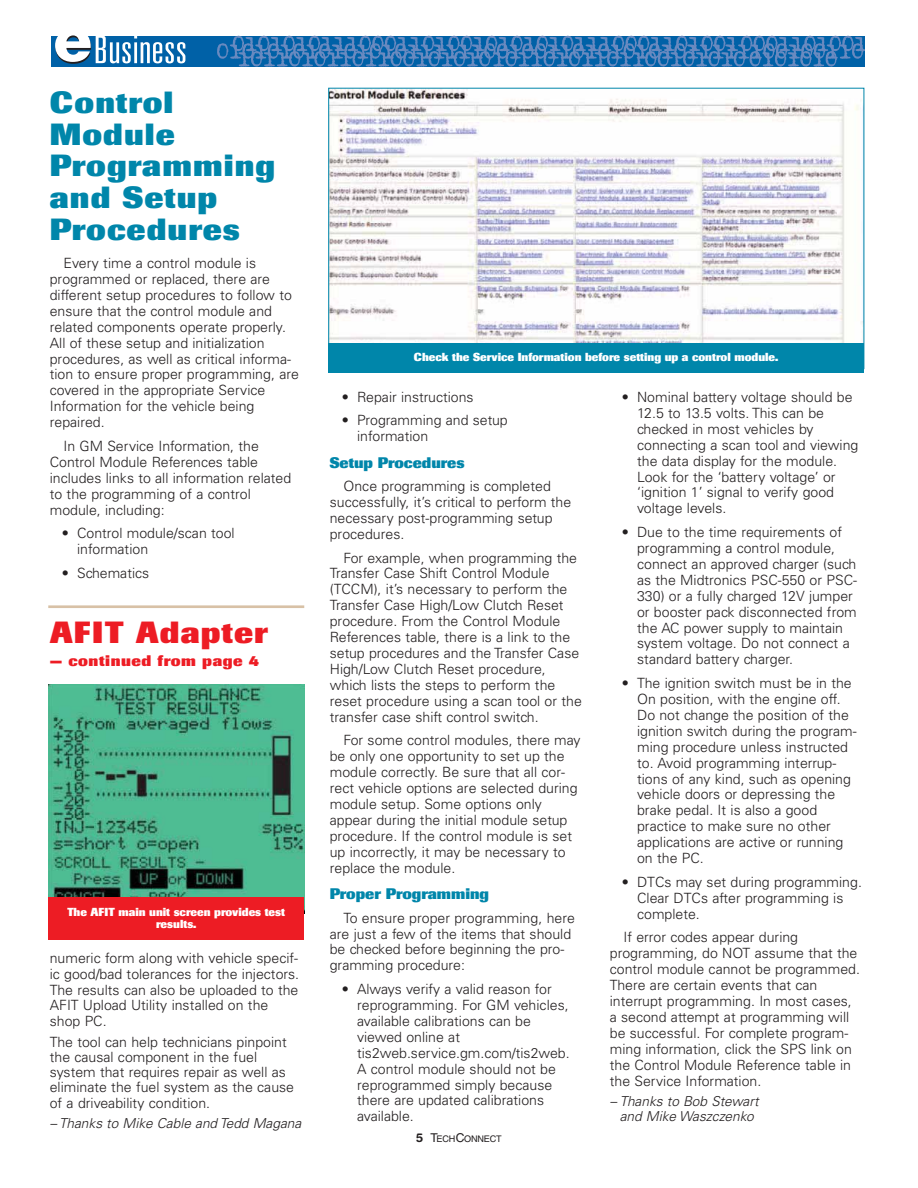
<style>
.page{position:relative;width:918px;height:1188px;background:#fff}
.page>*{position:absolute;margin:0;border:0;box-sizing:border-box;transform-origin:0 0}
.t1{font:800 30.3px/31.8px "Imago";letter-spacing:.035em;color:#0086aa;scale:1.04 1}
.t2{font:800 30.3px "Imago";letter-spacing:.035em;color:#ed1c24;scale:1.04 1}
.t3{font:800 15.15px "Imago";color:#0086aa}
.t4{font:800 15.15px "Imago";letter-spacing:.035em;color:#ed1c24;scale:1.04 1}
.t5{font:300 14.1px/15.9px "Univers";color:#231f20}
.t6{font:italic 300 13.65px/15.1px "Univers";color:#231f20;text-align:center}
.t7{font:800 11.55px/12.1px "Imago";color:#fff;text-align:center;scale:.95 1}
.t8{font:9.15px "Helvetica";letter-spacing:-.02em;color:#231f20}
.s1{font-family:"Helvetica Rounded";font-weight:700;font-size:12.15px}
.s2{font-size:12.15px}
</style>
<div class="page">
<div style="left:51px;top:36px;width:813px;height:30px;background:#0061a7"></div>
<svg style="left:55px;top:35px;width:130px;height:29px"></svg>
<svg style="left:217px;top:36px;width:647px;height:31px"></svg>
<img style="left:48px;top:685px;width:256px;height:213px">
<div style="left:48px;top:898px;width:256px;height:42px;background:#ed1c24"></div>
<img style="left:330px;top:90px;width:529px;height:253px">
<div style="left:328px;top:343px;width:536px;height:30px;background:#0086aa"></div>
<hr style="left:48px;top:605px;width:256px;height:3px;background:#d8c1a6">
<h1 class="t1" style="left:50px;top:89px;width:218px">Control<br>Module<br>Programming and Setup<br>Procedures</h1>
<p class="t5" style="left:50px;top:256px;width:251px;text-indent:14px">Every time a control module is programmed or replaced, there are different setup procedures to follow to ensure that the control module and related components operate properly.<br>All of these setup and initialization procedures, as well as critical informa&shy;tion to ensure proper programming, are covered in the appropriate Service Information for the vehicle being repaired.</p>
<p class="t5" style="left:50px;top:439px;width:243px;text-indent:14px">In GM Service Information, the<br>Control Module References table includes links to all information related to the programming of a control module, including:</p>
<p class="t5" style="left:77px;top:526px;width:159px;text-indent:-15px">• Control module/scan tool information</p>
<p class="t5" style="left:62px;top:566px;width:89px">• Schematics</p>
<h1 class="t2" style="left:50px;top:621px;width:211px">AFIT Adapter</h1>
<p class="t4" style="left:50px;top:655px;width:203px">— continued from page 4</p>
<p class="t7" style="left:67px;top:907px;width:231px">The AFIT main unit screen provides test results.</p>
<p class="t5" style="left:50px;top:951px;width:251px">numeric form along with vehicle specif&shy;ic good/bad tolerances for the injectors.<br>The results can also be uploaded to the AFIT Upload Utility installed on the shop PC.</p>
<p class="t5" style="left:50px;top:1036px;width:246px;line-height:15.1px">The tool can help technicians pinpoint the causal component in the fuel system that requires repair as well as eliminate the fuel system as the cause of a driveability condition.</p>
<p class="t6" style="left:50px;top:1117px;width:256px">– Thanks to Mike Cable and Tedd Magana</p>
<p class="t7" style="left:414px;top:352px;width:385px">Check the Service Information before setting up a control module.</p>
<p class="t5" style="left:342px;top:390px;width:133px">• Repair instructions</p>
<p class="t5" style="left:357px;top:414px;width:152px;text-indent:-15px">• Programming and setup information</p>
<p class="t3" style="left:330px;top:457px;width:136px">Setup Procedures</p>
<p class="t5" style="left:330px;top:479px;width:243px;text-indent:14px">Once programming is completed successfully, it’s critical to perform the necessary post-programming setup procedures.</p>
<p class="t5" style="left:330px;top:551px;width:254px;text-indent:14px">For example, when programming the Transfer Case Shift Control Module (TCCM), it’s necessary to perform the Transfer Case High/Low Clutch Reset procedure. From the Control Module References table, there is a link to the setup procedures and the Transfer Case High/Low Clutch Reset procedure, which lists the steps to perform the reset procedure using a scan tool or the transfer case shift control switch.</p>
<p class="t5" style="left:330px;top:734px;width:252px;text-indent:14px">For some control modules, there may be only one opportunity to set up the module correctly. Be sure that all cor&shy;rect vehicle options are selected during module setup. Some options only appear during the initial module setup procedure. If the control module is set up incorrectly, it may be necessary to replace the module.</p>
<p class="t3" style="left:330px;top:888px;width:161px">Proper Programming</p>
<p class="t5" style="left:330px;top:911px;width:247px;text-indent:14px">To ensure proper programming, here are just a few of the items that should be checked before beginning the pro&shy;gramming procedure:</p>
<p class="t5" style="left:357px;top:982px;width:214px;text-indent:-15px">• Always verify a valid reason for reprogramming. For GM vehicles, available calibrations can be viewed online at tis2web.service.gm.com/tis2web.<br>A control module should not be reprogrammed simply because there are updated calibrations available.</p>
<p class="t8" style="left:416px;top:1136px;width:87px"><span class="s1">5</span> <span class="s2">T</span>ECH<span class="s2">C</span>ONNECT</p>
<p class="t5" style="left:637px;top:390px;width:223px;text-indent:-15px">• Nominal battery voltage should be<br>12.5 to 13.5 volts. This can be checked in most vehicles by connecting a scan tool and viewing the data display for the module.<br>Look for the ‘battery voltage’ or ‘ignition 1’ signal to verify good voltage levels.</p>
<p class="t5" style="left:637px;top:525px;width:221px;text-indent:-15px">• Due to the time requirements of programming a control module, connect an approved charger (such as the Midtronics PSC-550 or PSC-<br>330) or a fully charged 12V jumper or booster pack disconnected from the AC power supply to maintain system voltage. Do not connect a standard battery charger.</p>
<p class="t5" style="left:637px;top:676px;width:221px;text-indent:-15px">• The ignition switch must be in the<br>On position, with the engine off.<br>Do not change the position of the ignition switch during the program&shy;ming procedure unless instructed to. Avoid programming interrup&shy;tions of any kind, such as opening vehicle doors or depressing the brake pedal. It is also a good practice to make sure no other applications are active or running on the PC.</p>
<p class="t5" style="left:637px;top:875px;width:226px;text-indent:-15px">• DTCs may set during programming.<br>Clear DTCs after programming is complete.</p>
<p class="t5" style="left:610px;top:931px;width:252px;text-indent:14px">If error codes appear during programming, do NOT assume that the control module cannot be programmed.<br>There are certain events that can interrupt programming. In most cases, a second attempt at programming will be successful. For complete program&shy;ming information, click the SPS link on the Control Module Reference table in the Service Information.</p>
<p class="t6" style="left:610px;top:1095px;width:153px">– Thanks to Bob Stewart and Mike Waszczenko</p>
</div>
